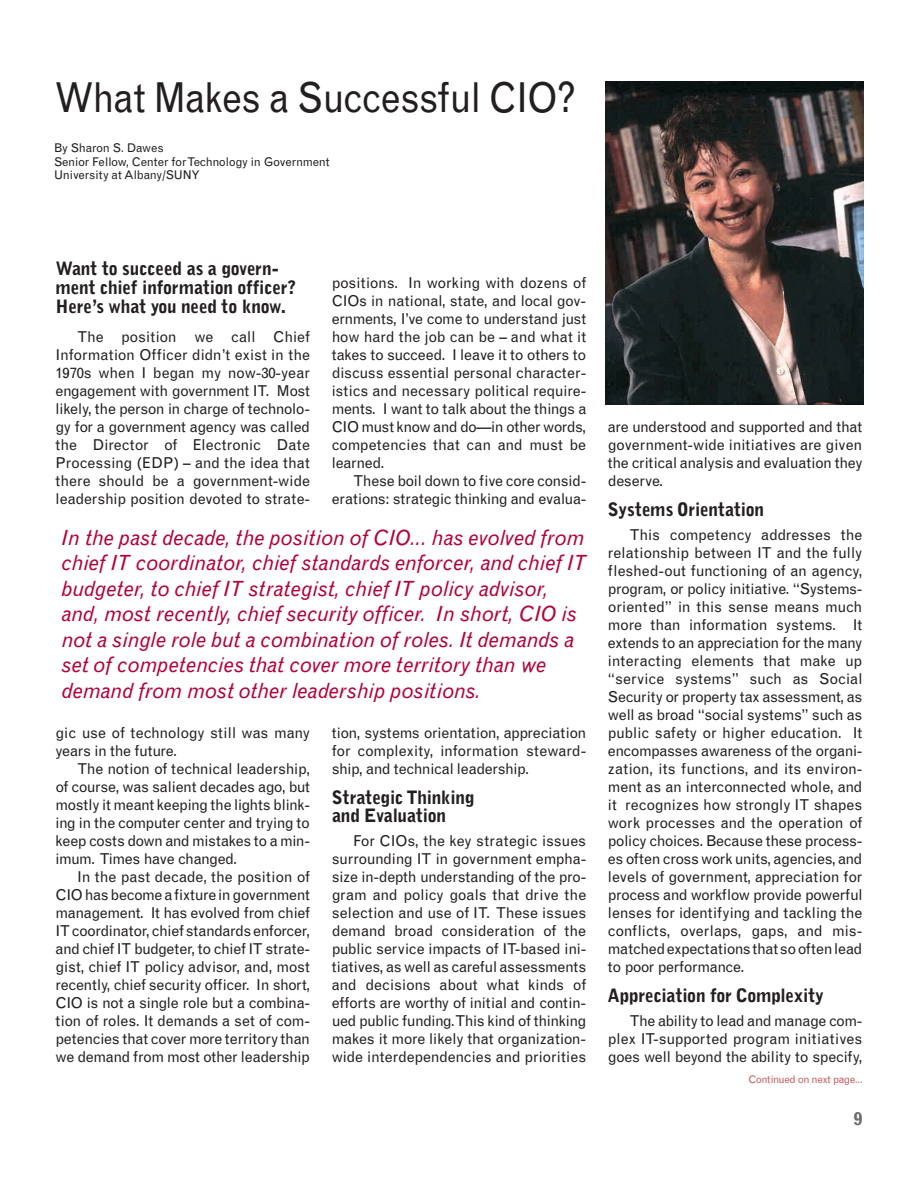
<style>
.page{position:relative;width:918px;height:1188px;background:#fff}
.page>*{position:absolute;margin:0;border:0;box-sizing:border-box;transform-origin:0 0}
.t1{font:41.25px "Grotesque";letter-spacing:-.025em;color:#231f20;scale:.91 1}
.t2{font:italic 21px/25.5px "Grotesque";letter-spacing:-.005em;color:#b30437}
.t3{font:900 18px/18.8px "Grotesque";letter-spacing:-.02em;color:#231f20}
.t4{font:700 18px "Grotesque";color:#6c6d70}
.t5{font:15px/18px "Grotesque";letter-spacing:-.02em;color:#231f20;text-align:justify}
.t6{font:12px/13.5px "Grotesque";letter-spacing:-.02em;color:#231f20}
.t7{font:10.5px "Grotesque";letter-spacing:-.04em;color:#c75b5f}
</style>
<div class="page">
<img style="left:606px;top:81px;width:258px;height:324px">
<h1 class="t1" style="left:54px;top:82px;width:576px">What Makes a Successful CIO?</h1>
<p class="t6" style="left:54px;top:142px;width:277px">By Sharon S. Dawes<br>Senior Fellow, Center for Technology in Government<br>University at Albany/SUNY</p>
<p class="t3" style="left:56px;top:261px;width:242px">Want to succeed as a govern&shy;ment chief information officer?<br>Here’s what you need to know.</p>
<p class="t5" style="left:56px;top:329px;width:256px;text-indent:22px">The position we call Chief Information Officer didn’t exist in the 1970s when I began my now-30-year engagement with government IT. Most likely, the person in charge of technolo&shy;gy for a government agency was called the Director of Electronic Date Processing (EDP) – and the idea that there should be a government-wide leadership position devoted to strate-</p>
<p class="t5" style="left:332px;top:275px;width:256px">positions. In working with dozens of CIOs in national, state, and local gov&shy;ernments, I’ve come to understand just how hard the job can be – and what it takes to succeed. I leave it to others to discuss essential personal character&shy;istics and necessary political require&shy;ments. I want to talk about the things a CIO must know and do—in other words, competencies that can and must be learned.</p>
<p class="t5" style="left:332px;top:473px;width:256px;text-align:right">These boil down to five core consid&shy;erations: strategic thinking and evalua-</p>
<p class="t2" style="left:62px;top:527px;width:527px">In the past decade, the position of CIO... has evolved from chief IT coordinator, chief standards enforcer, and chief IT budgeter, to chief IT strategist, chief IT policy advisor, and, most recently, chief security officer. In short, CIO is not a single role but a combination of roles. It demands a set of competencies that cover more territory than we demand from most other leadership positions.</p>
<p class="t5" style="left:56px;top:725px;width:256px">gic use of technology still was many years in the future.</p>
<p class="t5" style="left:56px;top:761px;width:256px;text-indent:22px">The notion of technical leadership, of course, was salient decades ago, but mostly it meant keeping the lights blink&shy;ing in the computer center and trying to keep costs down and mistakes to a min&shy;imum. Times have changed.</p>
<p class="t5" style="left:56px;top:869px;width:256px;text-indent:22px">In the past decade, the position of CIO has become a fixture in government management. It has evolved from chief IT coordinator, chief standards enforcer, and chief IT budgeter, to chief IT strate&shy;gist, chief IT policy advisor, and, most recently, chief security officer. In short, CIO is not a single role but a combina&shy;tion of roles. It demands a set of com&shy;petencies that cover more territory than we demand from most other leadership</p>
<p class="t5" style="left:332px;top:725px;width:256px">tion, systems orientation, appreciation for complexity, information steward&shy;ship, and technical leadership.</p>
<p class="t3" style="left:332px;top:789px;width:144px">Strategic Thinking and Evaluation</p>
<p class="t5" style="left:332px;top:833px;width:256px;text-indent:22px">For CIOs, the key strategic issues surrounding IT in government empha&shy;size in-depth understanding of the pro&shy;gram and policy goals that drive the selection and use of IT. These issues demand broad consideration of the public service impacts of IT-based ini&shy;tiatives, as well as careful assessments and decisions about what kinds of efforts are worthy of initial and contin&shy;ued public funding. This kind of thinking makes it more likely that organization&shy;wide interdependencies and priorities</p>
<p class="t5" style="left:608px;top:419px;width:256px">are understood and supported and that government-wide initiatives are given the critical analysis and evaluation they deserve.</p>
<p class="t3" style="left:608px;top:501px;width:158px">Systems Orientation</p>
<p class="t5" style="left:608px;top:527px;width:256px;text-indent:22px">This competency addresses the relationship between IT and the fully fleshed-out functioning of an agency, program, or policy initiative. “Systems&shy;oriented” in this sense means much more than information systems. It extends to an appreciation for the many interacting elements that make up “service systems” such as Social Security or property tax assessment, as well as broad “social systems” such as public safety or higher education. It encompasses awareness of the organi&shy;zation, its functions, and its environ&shy;ment as an interconnected whole, and it recognizes how strongly IT shapes work processes and the operation of policy choices. Because these process&shy;es often cross work units, agencies, and levels of government, appreciation for process and workflow provide powerful lenses for identifying and tackling the conflicts, overlaps, gaps, and mis&shy;matched expectations that so often lead to poor performance.</p>
<p class="t3" style="left:608px;top:987px;width:217px">Appreciation for Complexity</p>
<p class="t5" style="left:608px;top:1013px;width:256px;text-indent:22px">The ability to lead and manage com&shy;plex IT-supported program initiatives goes well beyond the ability to specify,</p>
<p class="t7" style="left:748px;top:1075px;width:116px">Continued on next page...</p>
<p class="t4" style="left:854px;top:1112px;width:10px">9</p>
</div>
